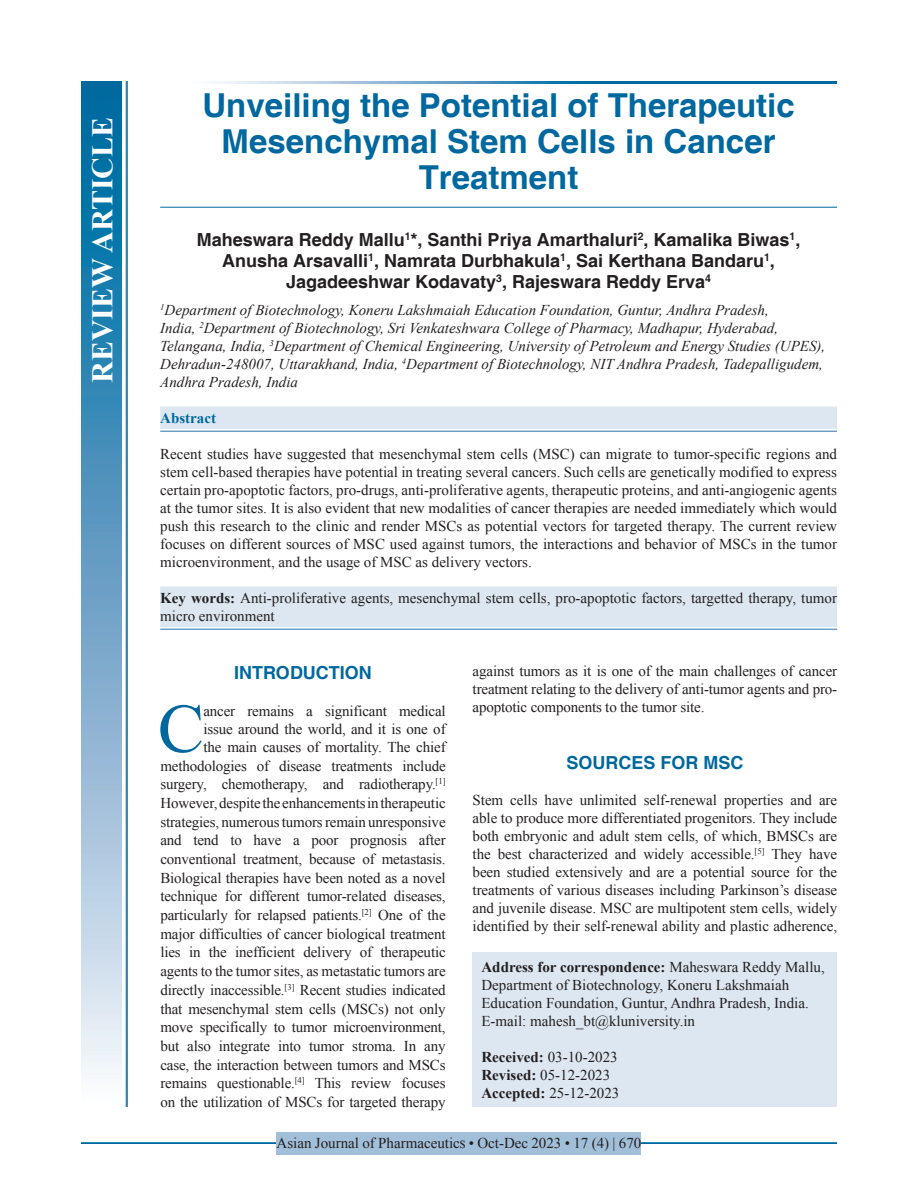
<style>
.page{position:relative;width:918px;height:1188px;background:#fff}
.page>*{position:absolute;margin:0;border:0;box-sizing:border-box;transform-origin:0 0}
.DROP_CAP_TX{font:69.3px "Times New Roman";color:#00689e}
.AT{font:700 33px/36px "Helvetica";color:#00689e;text-align:center}
.AH{font:700 30px "Times New Roman";color:#fff}
.AU{font:700 18px/21px "Helvetica";color:#231f20;text-align:center}
.t1{font:700 18px "Helvetica";color:#00689e}
.DROP_CAP_TX-2{font:15px/18.6px "Times New Roman";letter-spacing:-.01em;color:#231f20;text-align:right}
.ABS{font:15px/18px "Times New Roman";color:#231f20;text-align:justify}
.TX{font:15px/18px "Times New Roman";letter-spacing:-.005em;color:#231f20;text-align:justify}
.AFF{font:italic 15px/18px "Times New Roman";color:#231f20}
.ADD{font:15px/18px "Times New Roman";color:#231f20}
.KWD_2_L{font:15px/18px "Times New Roman";color:#231f20}
.HIS{font:15px/18px "Times New Roman";color:#231f20}
.RF{font:15px "Times New Roman";color:#231f20}
.ABSH{font:700 15px "Times New Roman";color:#00689e}
.s1{font-weight:700}
</style>
<div class="page">
<hr style="left:81px;top:1142px;width:756px;height:2px;background:#00689e">
<div style="left:277px;top:1132px;width:364px;height:22px;background:#a2bfda"></div>
<hr style="left:160px;top:207px;width:677px;height:1px;background:#00689e">
<div style="left:160px;top:407px;width:677px;height:22px;background:#dde7f2"></div>
<hr style="left:160px;top:431px;width:677px;height:1px;background:#6d9fc6">
<div style="left:160px;top:587px;width:677px;height:40px;background:#dde7f2"></div>
<hr style="left:160px;top:629px;width:677px;height:1px;background:#6d9fc6">
<div style="left:472px;top:953px;width:365px;height:154px;background:#dde7f2"></div>
<svg style="left:215px;top:81px;width:622px;height:3px;background:#4d94bc"></svg>
<div style="left:81px;top:81px;width:41px;height:1026px;background:linear-gradient(to bottom,#005e9a,#f6f0f9)"></div>
<hr style="left:127px;top:81px;width:1px;height:1026px;background:#00689e">
<hr style="left:126px;top:81px;width:1px;height:1026px;background:#00689e">
<p class="AH" style="left:81px;top:383px;width:267px;rotate:-90deg">REVIEW ARTICLE</p>
<p class="AT" style="left:202px;top:89px;width:594px">Unveiling the Potential of Therapeutic<br>Mesenchymal Stem Cells in Cancer<br>Treatment</p>
<p class="AU" style="left:197px;top:230px;width:605px">Maheswara Reddy Mallu<sup>1</sup>*, Santhi Priya Amarthaluri<sup>2</sup>, Kamalika Biwas<sup>1</sup>,<br>Anusha Arsavalli<sup>1</sup>, Namrata Durbhakula<sup>1</sup>, Sai Kerthana Bandaru<sup>1</sup>,<br>Jagadeeshwar Kodavaty<sup>3</sup>, Rajeswara Reddy Erva<sup>4</sup></p>
<p class="AFF" style="left:160px;top:301px;width:667px"><sup>1</sup>Department of Biotechnology, Koneru Lakshmaiah Education Foundation, Guntur, Andhra Pradesh,<br>India, <sup>2</sup>Department of Biotechnology, Sri Venkateshwara College of Pharmacy, Madhapur, Hyderabad, Telangana, India, <sup>3</sup>Department of Chemical Engineering, University of Petroleum and Energy Studies (UPES), Dehradun-248007, Uttarakhand, India, <sup>4</sup>Department of Biotechnology, NIT Andhra Pradesh, Tadepalligudem, Andhra Pradesh, India</p>
<p class="ABSH" style="left:160px;top:407px;width:57px">Abstract</p>
<p class="ABS" style="left:160px;top:445px;width:678px">Recent studies have suggested that mesenchymal stem cells (MSC) can migrate to tumor-specific regions and stem cell-based therapies have potential in treating several cancers. Such cells are genetically modified to express certain pro-apoptotic factors, pro-drugs, anti-proliferative agents, therapeutic proteins, and anti-angiogenic agents at the tumor sites. It is also evident that new modalities of cancer therapies are needed immediately which would push this research to the clinic and render MSCs as potential vectors for targeted therapy. The current review focuses on different sources of MSC used against tumors, the interactions and behavior of MSCs in the tumor microenvironment, and the usage of MSC as delivery vectors.</p>
<p class="KWD_2_L" style="left:160px;top:589px;width:678px"><span class="s1">Key words:</span> Anti-proliferative agents, mesenchymal stem cells, pro-apoptotic factors, targetted therapy, tumor micro environment</p>
<h1 class="t1" style="left:234px;top:662px;width:139px">INTRODUCTION</h1>
<p class="DROP_CAP_TX" style="left:158px;top:680px;width:48px">C</p>
<p class="DROP_CAP_TX-2" style="left:160px;top:701px;width:287px">ancer remains a significant medical<br>issue around the world, and it is one of<br>the main causes of mortality. The chief methodologies of disease treatments include surgery, chemotherapy, and radiotherapy.<sup>[1] </sup>However, despite the enhancements in therapeutic strategies, numerous tumors remain unresponsive and tend to have a poor prognosis after conventional treatment, because of metastasis.<br>Biological therapies have been noted as a novel technique for different tumor-related diseases, particularly for relapsed patients.<sup>[2]</sup> One of the major difficulties of cancer biological treatment lies in the inefficient delivery of therapeutic agents to the tumor sites, as metastatic tumors are directly inaccessible.<sup>[3]</sup> Recent studies indicated that mesenchymal stem cells (MSCs) not only move specifically to tumor microenvironment, but also integrate into tumor stroma. In any case, the interaction between tumors and MSCs remains questionable.<sup>[4]</sup> This review focuses on the utilization of MSCs for targeted therapy</p>
<p class="DROP_CAP_TX-2" style="left:473px;top:662px;width:366px;line-height:18px;text-align:justify">against tumors as it is one of the main challenges of cancer treatment relating to the delivery of anti-tumor agents and pro&shy;apoptotic components to the tumor site.</p>
<h1 class="t1" style="left:566px;top:752px;width:179px">SOURCES FOR MSC</h1>
<p class="TX" style="left:473px;top:791px;width:366px">Stem cells have unlimited self-renewal properties and are able to produce more differentiated progenitors. They include both embryonic and adult stem cells, of which, BMSCs are the best characterized and widely accessible.<sup>[5]</sup> They have been studied extensively and are a potential source for the treatments of various diseases including Parkinson’s disease and juvenile disease. MSC are multipotent stem cells, widely identified by their self-renewal ability and plastic adherence,</p>
<p class="ADD" style="left:482px;top:958px;width:345px"><span class="s1">Address for correspondence:</span> Maheswara Reddy Mallu, Department of Biotechnology, Koneru Lakshmaiah Education Foundation, Guntur, Andhra Pradesh, India.<br>E-mail: mahesh_bt@kluniversity.in</p>
<p class="HIS" style="left:482px;top:1048px;width:139px"><span class="s1">Received:</span> 03-10-2023<br><span class="s1">Revised:</span> 05-12-2023<br><span class="s1">Accepted:</span> 25-12-2023</p>
<p class="RF" style="left:277px;top:1133px;width:366px">Asian Journal of Pharmaceutics • Oct-Dec 2023 • 17 (4) | 670</p>
</div>
